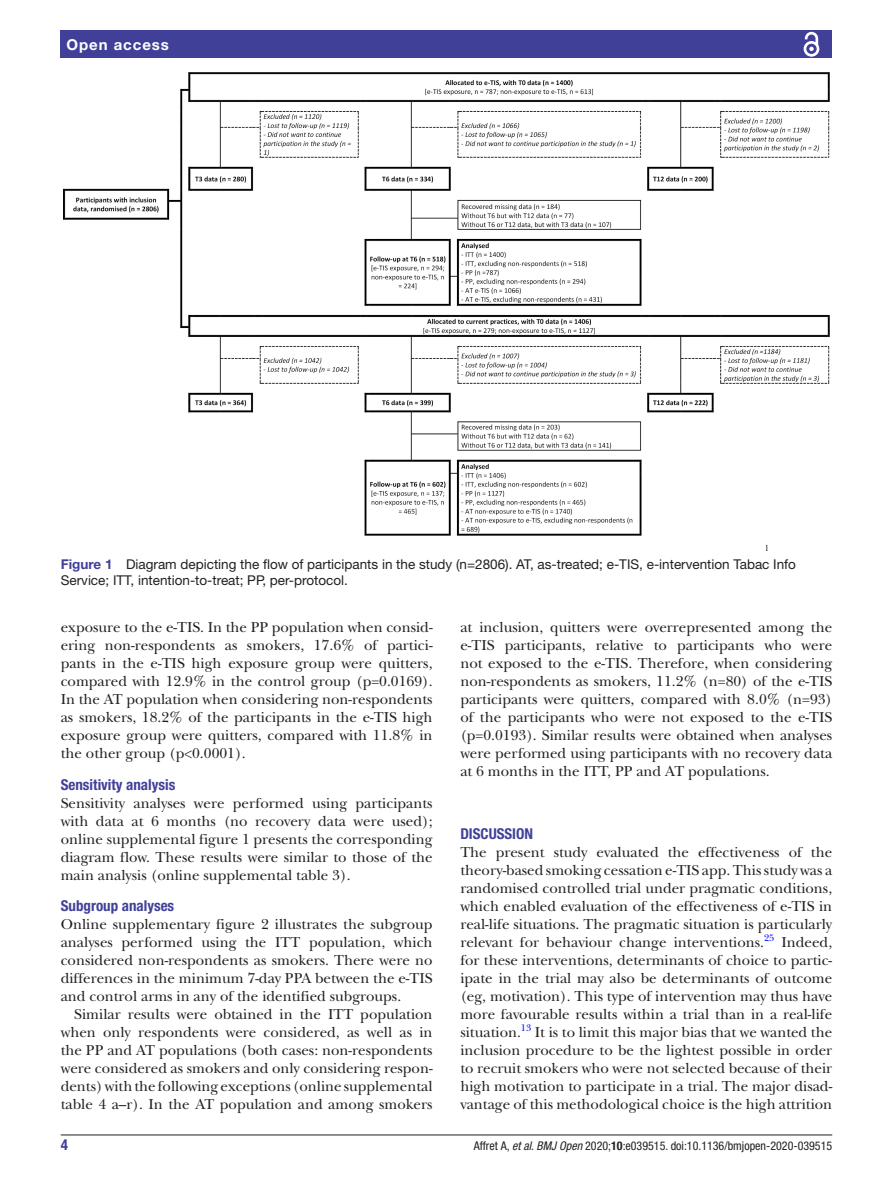
<style>
.page{position:relative;width:893px;height:1191px;background:#fff}
.page>*{position:absolute;margin:0;border:0;box-sizing:border-box;transform-origin:0 0}
.t1{font:15px/18px "New Baskerville";color:#231f20;text-align:justify}
.t2{font:700 condensed 15px "Helvetica Neue LT Std";color:#414099}
.t3{font:700 15px "Helvetica Neue LT Std";letter-spacing:.065em;color:#fff}
.t4{font:13.5px/16.2px "Helvetica Neue LT Std";color:#231f20}
.t5{font:condensed 12px "Helvetica Neue LT Std";color:#231f20}
.t6{font:9.9px "New Baskerville";color:#00f}
.s1{font-weight:700;color:#414099}
.s2{font-style:italic}
.s3{font-weight:700}
</style>
<div class="page">
<hr style="left:61px;top:1134px;width:771px;height:1px;background:#231f20">
<div style="left:61px;top:31px;width:771px;height:27px;background:#414099"></div>
<svg style="left:803px;top:31px;width:17px;height:26px"></svg>
<img style="left:64px;top:73px;width:765px;height:478px">
<p class="t3" style="left:66px;top:35px;width:104px">Open access</p>
<p class="t4" style="left:61px;top:555px;width:737px"><span class="s1">Figure 1</span> Diagram depicting the flow of participants in the study (n=2806). AT, as-treated; e-TIS, e-intervention Tabac Info<br>Service; ITT, intention-to-treat; PP, per-protocol.</p>
<p class="t1" style="left:61px;top:618px;width:373px">exposure to the e-TIS. In the PP population when consid&shy;ering non-respondents as smokers, 17.6% of partici&shy;pants in the e-TIS high exposure group were quitters, compared with 12.9% in the control group (p=0.0169).<br>In the AT population when considering non-respondents as smokers, 18.2% of the participants in the e-TIS high exposure group were quitters, compared with 11.8% in the other group (p&lt;0.0001).</p>
<p class="t2" style="left:61px;top:775px;width:116px">Sensitivity analysis</p>
<p class="t1" style="left:61px;top:794px;width:373px">Sensitivity analyses were performed using participants with data at 6 months (no recovery data were used); online supplemental figure 1 presents the corresponding diagram flow. These results were similar to those of the main analysis (online supplemental table 3).</p>
<p class="t2" style="left:61px;top:897px;width:115px">Subgroup analyses</p>
<p class="t1" style="left:61px;top:915px;width:373px">Online supplementary figure 2 illustrates the subgroup analyses performed using the ITT population, which considered non-respondents as smokers. There were no differences in the minimum 7-day PPA between the e-TIS and control arms in any of the identified subgroups.</p>
<p class="t1" style="left:61px;top:1005px;width:373px;text-indent:14px">Similar results were obtained in the ITT population when only respondents were considered, as well as in the PP and AT populations (both cases: non-respondents were considered as smokers and only considering respon&shy;dents) with the following exceptions (online supplemental table 4 a–r). In the AT population and among smokers</p>
<p class="t1" style="left:460px;top:618px;width:373px">at inclusion, quitters were overrepresented among the e-TIS participants, relative to participants who were not exposed to the e-TIS. Therefore, when considering non-respondents as smokers, 11.2% (n=80) of the e-TIS participants were quitters, compared with 8.0% (n=93) of the participants who were not exposed to the e-TIS (p=0.0193). Similar results were obtained when analyses were performed using participants with no recovery data at 6 months in the ITT, PP and AT populations.</p>
<p class="t2" style="left:460px;top:825px;width:74px">DISCUSSION</p>
<p class="t1" style="left:460px;top:843px;width:373px">The present study evaluated the effectiveness of the theory-based smoking cessation e-TIS app. This study was a randomised controlled trial under pragmatic conditions, which enabled evaluation of the effectiveness of e-TIS in real-life situations. The pragmatic situation is particularly relevant for behaviour change interventions.</p>
<p class="t6" style="left:764px;top:931px;width:12px">25</p>
<p class="t1" style="left:460px;top:933px;width:373px;text-indent:321px">Indeed, for these interventions, determinants of choice to partic&shy;ipate in the trial may also be determinants of outcome (eg, motivation). This type of intervention may thus have more favourable results within a trial than in a real-life situation.</p>
<p class="t6" style="left:521px;top:1021px;width:12px">13</p>
<p class="t1" style="left:460px;top:1023px;width:373px;text-indent:75px">It is to limit this major bias that we wanted the inclusion procedure to be the lightest possible in order to recruit smokers who were not selected because of their high motivation to participate in a trial. The major disad&shy;vantage of this methodological choice is the high attrition</p>
<p class="t2" style="left:61px;top:1135px;width:9px">4</p>
<p class="t5" style="left:474px;top:1138px;width:360px">Affret A, <span class="s2">et al</span>. <span class="s2">BMJ Open</span> 2020;<span class="s3">10</span>:e039515. doi:10.1136/bmjopen-2020-039515</p>
</div>
